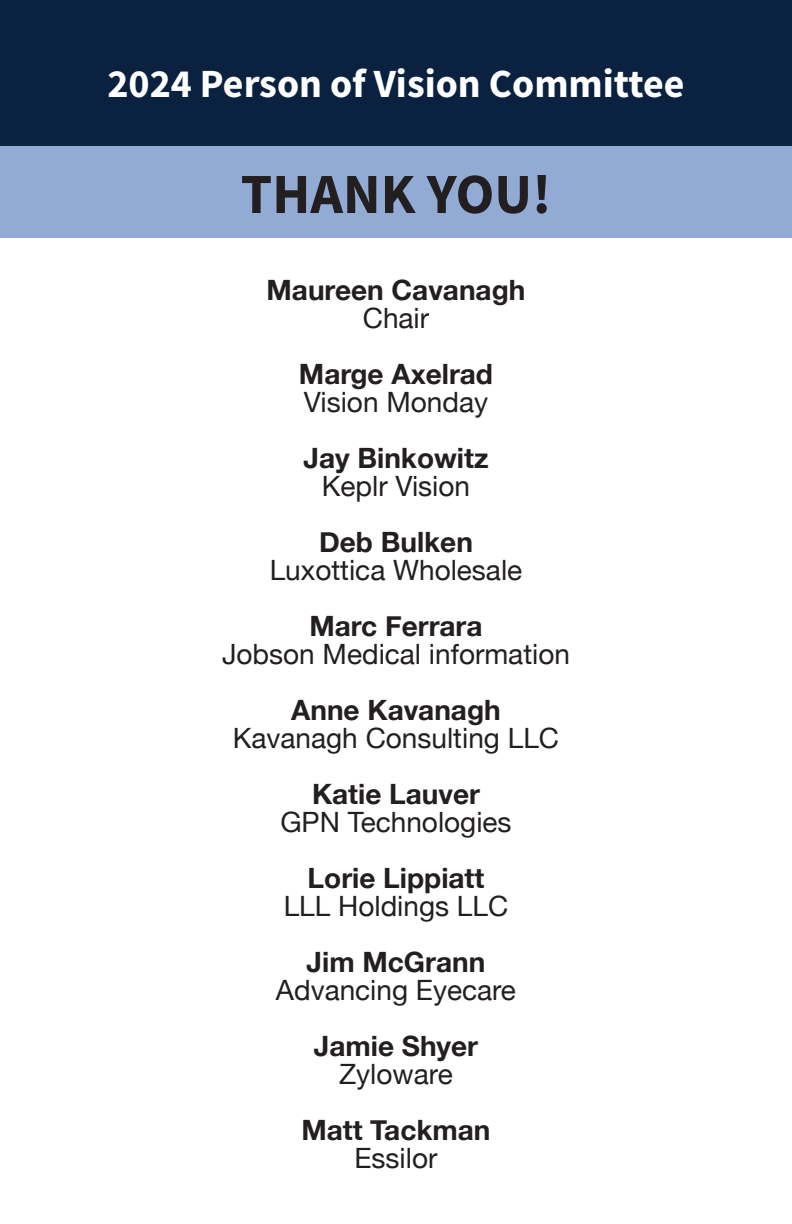
<style>
.page{position:relative;width:792px;height:1224px;background:#fff}
.page>*{position:absolute;margin:0;border:0;box-sizing:border-box;transform-origin:0 0}
.t1{font:700 56.8px "Source Sans Pro";color:#231f20}
.t2{font:700 40px "Source Sans Pro";color:#fff}
.t3{font:28px "Helvetica Neue";color:#231f20}
.t4{font:700 28px "Helvetica Neue";color:#231f20}
</style>
<div class="page">
<div style="left:0;top:134px;width:792px;height:104px;background:#91abd4"></div>
<div style="left:0;top:0;width:792px;height:146px;background:#0a2240"></div>
<p class="t2" style="left:108px;top:57px;width:578px">2024 Person of Vision Committee</p>
<p class="t1" style="left:241px;top:156px;width:312px">THANK YOU!</p>
<p class="t4" style="left:267px;top:268px;width:260px">Maureen Cavanagh</p>
<p class="t3" style="left:363px;top:298px;width:68px">Chair</p>
<p class="t4" style="left:299px;top:352px;width:196px">Marge Axelrad</p>
<p class="t3" style="left:304px;top:382px;width:186px">Vision Monday</p>
<p class="t4" style="left:303px;top:436px;width:187px">Jay Binkowitz</p>
<p class="t3" style="left:322px;top:466px;width:150px">Keplr Vision</p>
<p class="t4" style="left:319px;top:520px;width:155px">Deb Bulken</p>
<p class="t3" style="left:270px;top:550px;width:254px">Luxottica Wholesale</p>
<p class="t4" style="left:309px;top:604px;width:175px">Marc Ferrara</p>
<p class="t3" style="left:222px;top:634px;width:350px">Jobson Medical information</p>
<p class="t4" style="left:291px;top:688px;width:211px">Anne Kavanagh</p>
<p class="t3" style="left:233px;top:718px;width:328px">Kavanagh Consulting LLC</p>
<p class="t4" style="left:312px;top:772px;width:170px">Katie Lauver</p>
<p class="t3" style="left:280px;top:802px;width:233px">GPN Technologies</p>
<p class="t4" style="left:308px;top:856px;width:178px">Lorie Lippiatt</p>
<p class="t3" style="left:284px;top:886px;width:226px">LLL Holdings LLC</p>
<p class="t4" style="left:307px;top:940px;width:180px">Jim McGrann</p>
<p class="t3" style="left:276px;top:970px;width:242px">Advancing Eyecare</p>
<p class="t4" style="left:314px;top:1024px;width:166px">Jamie Shyer</p>
<p class="t3" style="left:339px;top:1054px;width:115px">Zyloware</p>
<p class="t4" style="left:301px;top:1108px;width:191px">Matt Tackman</p>
<p class="t3" style="left:355px;top:1138px;width:84px">Essilor</p>
</div>
